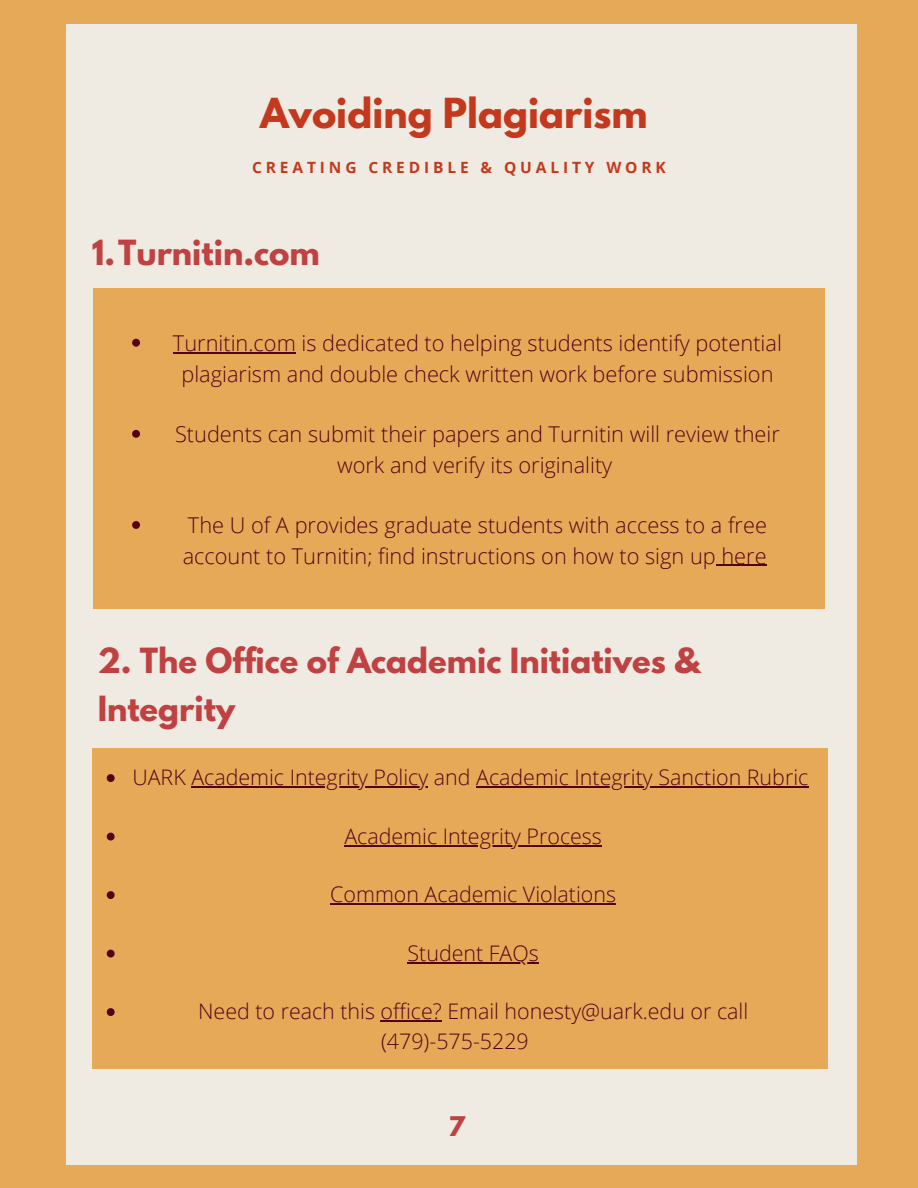
<style>
.page{position:relative;width:918px;height:1188px;background:#e6a958}
.page>*{position:absolute;margin:0;border:0;box-sizing:border-box;transform-origin:0 0}
.t1{font:700 36.6px "League Spartan";color:#c4391d}
.t2{font:700 30.75px/48.3px "League Spartan";color:#c04141}
.t3{font:700 24px "League Spartan";color:#c04141}
.t4{font:300 21.75px/30.3px "Open Sans";color:#560216;text-align:center}
.t5{font:300 21.45px "Open Sans";color:#560216}
.t6{font:700 15.45px "Open Sans";letter-spacing:.25em;color:#c4391d}
</style>
<div class="page">
<div style="left:66px;top:24px;width:791px;height:1140px;background:#efebe2"></div>
<div style="left:93px;top:288px;width:731px;height:321px;background:#e6a958"></div>
<svg style="left:132px;top:339px;width:8px;height:8px"></svg>
<hr style="left:173px;top:352px;width:123px;height:1px;background:#560216">
<svg style="left:132px;top:430px;width:8px;height:8px"></svg>
<svg style="left:132px;top:521px;width:8px;height:8px"></svg>
<hr style="left:716px;top:565px;width:51px;height:1px;background:#560216">
<div style="left:92px;top:749px;width:736px;height:320px;background:#e6a958"></div>
<svg style="left:107px;top:774px;width:8px;height:8px"></svg>
<hr style="left:191px;top:787px;width:237px;height:1px;background:#560216">
<hr style="left:476px;top:787px;width:332px;height:1px;background:#560216">
<svg style="left:107px;top:833px;width:8px;height:8px"></svg>
<hr style="left:344px;top:845px;width:258px;height:1px;background:#560216">
<svg style="left:107px;top:891px;width:8px;height:8px"></svg>
<hr style="left:330px;top:904px;width:286px;height:1px;background:#560216">
<svg style="left:107px;top:950px;width:8px;height:8px"></svg>
<hr style="left:408px;top:962px;width:131px;height:1px;background:#560216">
<svg style="left:107px;top:1008px;width:8px;height:8px"></svg>
<hr style="left:381px;top:1021px;width:61px;height:1px;background:#560216">
<p class="t1" style="left:260px;top:95px;width:389px">Avoiding Plagiarism</p>
<p class="t6" style="left:252px;top:156px;width:415px">CREATING CREDIBLE &amp; QUALITY WORK</p>
<p class="t2" style="left:92px;top:233px;width:230px">1.Turnitin.com</p>
<p class="t4" style="left:173px;top:328px;width:610px">Turnitin.com is dedicated to helping students identify potential plagiarism and double check written work before submission</p>
<p class="t4" style="left:175px;top:419px;width:606px">Students can submit their papers and Turnitin will review their work and verify its originality</p>
<p class="t4" style="left:183px;top:510px;width:586px;text-align:left">The U of A provides graduate students with access to a free account to Turnitin; find instructions on how to sign up here</p>
<p class="t2" style="left:98px;top:640px;width:604px">2. The Office of Academic Initiatives &amp;<br>Integrity</p>
<p class="t5" style="left:132px;top:762px;width:677px">UARK Academic Integrity Policy and Academic Integrity Sanction Rubric</p>
<p class="t5" style="left:344px;top:821px;width:259px">Academic Integrity Process</p>
<p class="t5" style="left:330px;top:879px;width:287px">Common Academic Violations</p>
<p class="t5" style="left:408px;top:938px;width:133px">Student FAQs</p>
<p class="t5" style="left:198px;top:996px;width:552px">Need to reach this office? Email honesty@uark.edu or call</p>
<p class="t5" style="left:381px;top:1026px;width:149px">(479)-575-5229</p>
<p class="t3" style="left:448px;top:1115px;width:18px">7</p>
</div>
